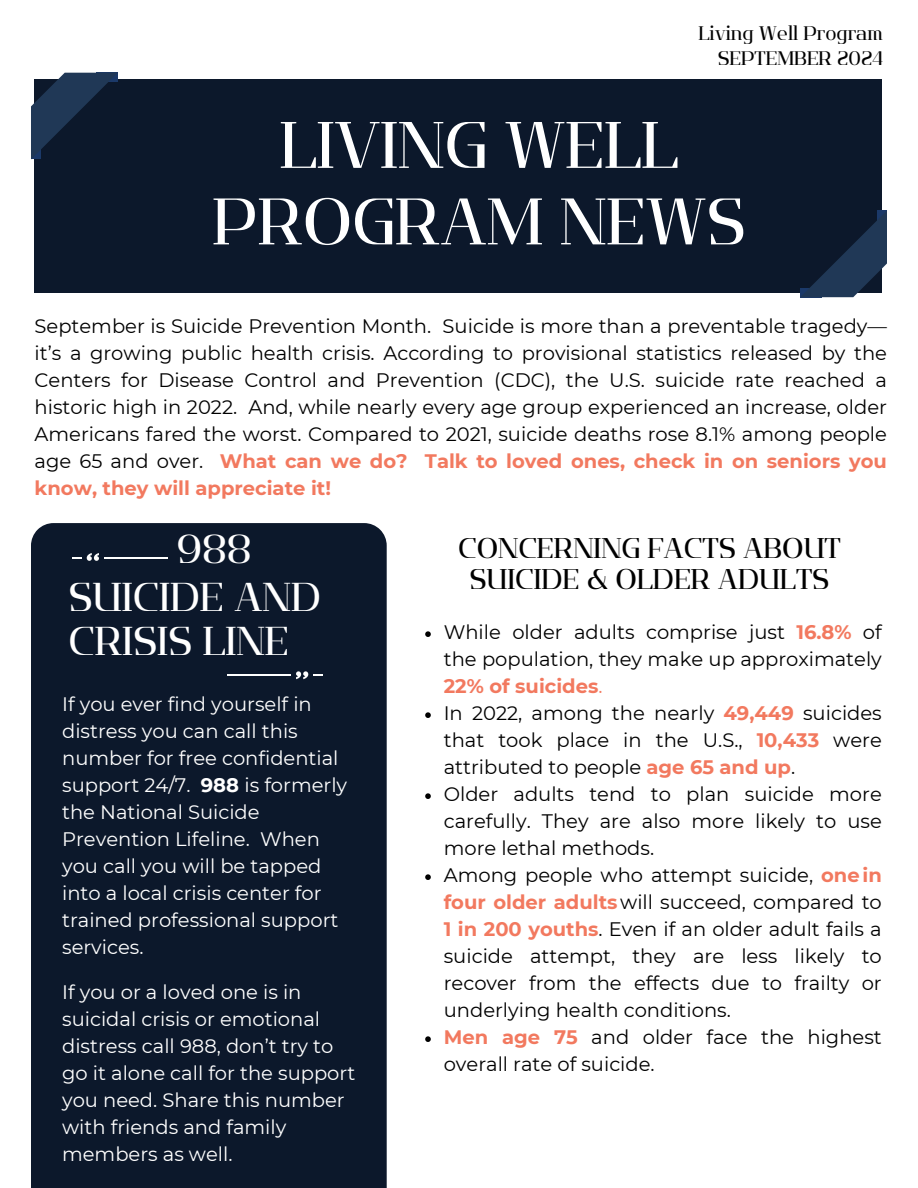
<style>
.page{position:relative;width:918px;height:1188px;background:#fff}
.page>*{position:absolute;margin:0;border:0;box-sizing:border-box;transform-origin:0 0}
.t1{font:65.55px/76.5px "Flatory Serif 400";color:#fff;text-align:center}
.t2{font:40.2px/43.8px "Flatory Serif 400";color:#fff}
.t3{font:28.5px/30.3px "Flatory Serif 400";color:#000;text-align:center}
.t4{font:19.5px/27px "Montserrat";color:#000;text-align:justify}
.t5{font:19.5px/27px "Montserrat";color:#fff}
.t6{font:19.5px "Flatory Serif 400";color:#000}
.s1{font-weight:700;color:#f2795f}
.s2{color:#f2795f}
.s3{font-weight:700}
</style>
<div class="page">
<div style="left:34px;top:79px;width:848px;height:214px;background:#0c182b"></div>
<svg style="left:31px;top:73px;width:87px;height:86px"></svg>
<svg style="left:800px;top:211px;width:87px;height:86px"></svg>
<svg style="left:425px;top:631px;width:6px;height:6px"></svg>
<svg style="left:425px;top:712px;width:6px;height:6px"></svg>
<svg style="left:425px;top:793px;width:6px;height:6px"></svg>
<svg style="left:425px;top:874px;width:6px;height:6px"></svg>
<svg style="left:425px;top:1036px;width:6px;height:6px"></svg>
<div style="left:31px;top:523px;width:356px;height:665px;background:#0c182b"></div>
<svg style="left:87px;top:553px;width:12px;height:8px"></svg>
<hr style="left:104px;top:557px;width:63px;height:1px;background:#fff">
<svg style="left:296px;top:671px;width:12px;height:8px"></svg>
<hr style="left:227px;top:674px;width:64px;height:1px;background:#fff">
<p class="t6" style="left:699px;top:22px;width:186px">Living Well Program</p>
<h4 class="t6" style="left:718px;top:47px;width:166px">SEPTEMBER 2024</h4>
<p class="t1" style="left:212px;top:107px;width:535px">LIVING WELL<br>PROGRAM NEWS</p>
<h1 class="t4" style="left:35px;top:312px;width:854px">September is Suicide Prevention Month. Suicide is more than a preventable tragedy— it’s a growing public health crisis. According to provisional statistics released by the Centers for Disease Control and Prevention (CDC), the U.S. suicide rate reached a historic high in 2022. And, while nearly every age group experienced an increase, older Americans fared the worst. Compared to 2021, suicide deaths rose 8.1% among people age 65 and over. <span class="s1">What can we do? Talk to loved ones, check in on seniors you know, they will appreciate it!</span></h1>
<p class="t3" style="left:458px;top:533px;width:384px">CONCERNING FACTS ABOUT<br>SUICIDE &amp; OLDER ADULTS</p>
<p class="t4" style="left:444px;top:619px;width:440px">While older adults comprise just <span class="s1">16.8%</span> of the population, they make up approximately <span class="s1">22% of suicides</span><span class="s2">.</span></p>
<h2 class="t4" style="left:444px;top:700px;width:440px">In 2022, among the nearly <span class="s1">49,449</span> suicides that took place in the U.S., <span class="s1">10,433</span> were attributed to people <span class="s1">age 65 and up</span>.</h2>
<p class="t4" style="left:444px;top:781px;width:440px">Older adults tend to plan suicide more carefully. They are also more likely to use more lethal methods.</p>
<h2 class="t4" style="left:444px;top:862px;width:440px">Among people who attempt suicide, <span class="s1">onein four older adults</span>will succeed, compared to <span class="s1">1 in 200 youths</span>. Even if an older adult fails a suicide attempt, they are less likely to recover from the effects due to frailty or underlying health conditions.</h2>
<p class="t4" style="left:444px;top:1024px;width:440px"><span class="s1">Men age 75</span> and older face the highest overall rate of suicide.</p>
<p class="t2" style="left:177px;top:527px;width:77px">988</p>
<p class="t2" style="left:68px;top:575px;width:254px">SUICIDE AND<br>CRISIS LINE</p>
<p class="t5" style="left:62px;top:691px;width:287px">If you ever find yourself in distress you can call this number for free confidential support 24/7. <span class="s3">988</span> is formerly the National Suicide<br>Prevention Lifeline. When you call you will be tapped into a local crisis center for trained professional support services.</p>
<h3 class="t5" style="left:62px;top:979px;width:295px">If you or a loved one is in suicidal crisis or emotional distress call 988, don’t try to go it alone call for the support you need. Share this number with friends and family members as well.</h3>
</div>
